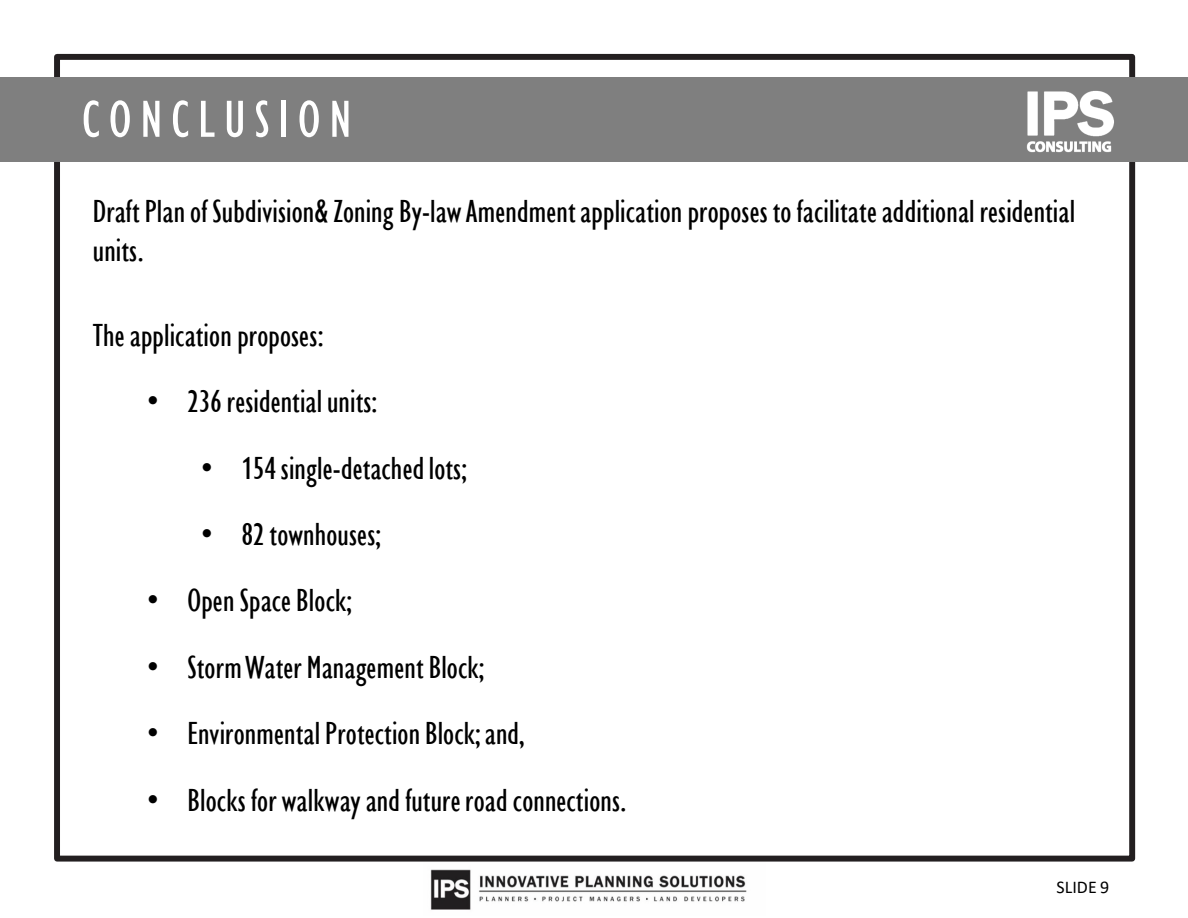
<style>
.page{position:relative;width:1188px;height:918px;background:#fff}
.page>*{position:absolute;margin:0;border:0;box-sizing:border-box;transform-origin:0 0}
.t1{font:condensed 53.85px "Gill Sans Nova";letter-spacing:.165em;color:#fff}
.t2{font:condensed 32.85px/39.6px "Gill Sans Nova";letter-spacing:.005em;color:#000}
.t3{font:18px "Calibri";color:#000}
.s1{font-family:"Arial";font-stretch:normal}
</style>
<div class="page">
<div style="left:54px;top:54px;width:1081px;height:808px;border:6px solid #231f20"></div>
<div style="left:0;top:77px;width:973px;height:85px;background:#7f7f7f"></div>
<div style="left:973px;top:77px;width:215px;height:85px;background:#7f7f7f"></div>
<img style="left:1026px;top:69px;width:110px;height:84px">
<img style="left:430px;top:869px;width:317px;height:41px">
<p class="t1" style="left:82px;top:83px;width:271px">CONCLUSION</p>
<p class="t2" style="left:93px;top:190px;width:984px">Draft Plan of Subdivision&amp; Zoning By-law Amendment application proposes to facilitate additional residential units.</p>
<p class="t2" style="left:93px;top:314px;width:232px">The application proposes:</p>
<p class="t2" style="left:147px;top:381px;width:232px"><span class="s1">•</span> 236 residential units:</p>
<p class="t2" style="left:201px;top:447px;width:268px"><span class="s1">•</span> 154 single-detached lots;</p>
<p class="t2" style="left:201px;top:514px;width:182px"><span class="s1">•</span> 82 townhouses;</p>
<p class="t2" style="left:147px;top:580px;width:207px"><span class="s1">•</span> Open Space Block;</p>
<p class="t2" style="left:147px;top:647px;width:339px"><span class="s1">•</span> Storm Water Management Block;</p>
<p class="t2" style="left:147px;top:713px;width:380px"><span class="s1">•</span> Environmental Protection Block; and,</p>
<p class="t2" style="left:147px;top:780px;width:481px"><span class="s1">•</span> Blocks for walkway and future road connections.</p>
<p class="t3" style="left:1057px;top:876px;width:54px">SLIDE 9</p>
</div>
